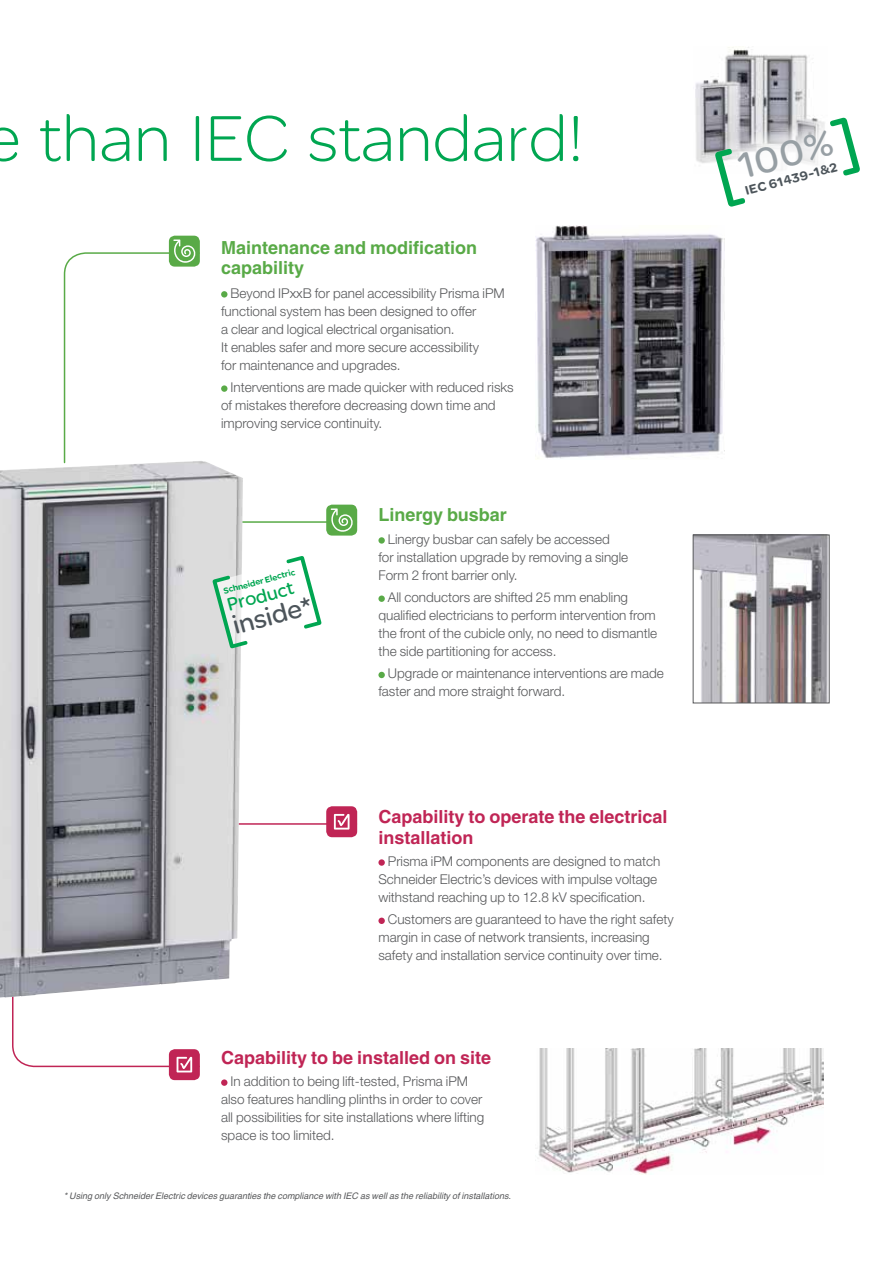
<style>
.page{position:relative;width:893px;height:1263px;background:#fff}
.page>*{position:absolute;margin:0;border:0;box-sizing:border-box;transform-origin:0 0}
.t1{font:300 69px "SE Optimist";color:#00a651}
.t2{font:38.25px "SE Optimist";color:#979fa4}
.t3{font:27px "SE Optimist";color:#4d555b}
.t4{font:19.5px "SE Optimist";color:#00a651}
.t5{font:700 18px/21.6px "Helvetica";color:#c02555}
.t6{font:700 18px/19.5px "Helvetica";color:#59aa47}
.t7{font:300 13.5px/18px "Helvetica Neue";color:#58595b}
.t8{font:900 13.5px "SE Optimist";color:#4d555b}
.t9{font:italic 9px "Helvetica";color:#58595b}
.t10{font:900 9px "SE Optimist";color:#00a651}
</style>
<div class="page">
<img style="left:695px;top:47px;width:113px;height:116px">
<div style="left:378px;top:859px;width:7px;height:7px;background:#c02555;border-radius:50%"></div>
<div style="left:378px;top:918px;width:7px;height:6px;background:#c02555;border-radius:50%"></div>
<div style="left:221px;top:1079px;width:6px;height:7px;background:#c02555;border-radius:50%"></div>
<img style="left:536px;top:225px;width:189px;height:234px">
<img style="left:695px;top:537px;width:132px;height:164px">
<div style="left:693px;top:535px;width:136px;height:168px;border:1px solid #58595b"></div>
<img style="left:538px;top:1049px;width:286px;height:125px">
<img style="left:0;top:461px;width:243px;height:536px">
<div style="left:221px;top:291px;width:6px;height:7px;background:#59aa47;border-radius:50%"></div>
<div style="left:221px;top:385px;width:6px;height:7px;background:#59aa47;border-radius:50%"></div>
<div style="left:378px;top:537px;width:7px;height:7px;background:#59aa47;border-radius:50%"></div>
<div style="left:378px;top:595px;width:7px;height:7px;background:#59aa47;border-radius:50%"></div>
<div style="left:378px;top:672px;width:7px;height:6px;background:#59aa47;border-radius:50%"></div>
<div style="left:169px;top:236px;width:31px;height:31px;background:#59aa47;border-radius:6px"></div>
<svg style="left:63px;top:239px;width:138px;height:225px"></svg>
<div style="left:326px;top:505px;width:31px;height:31px;background:#59aa47;border-radius:6px"></div>
<svg style="left:63px;top:508px;width:295px;height:154px"></svg>
<div style="left:326px;top:806px;width:31px;height:31px;background:#c02555;border-radius:6px"></div>
<div style="left:169px;top:1049px;width:31px;height:31px;background:#c02555;border-radius:6px"></div>
<svg style="left:11px;top:814px;width:347px;height:258px"></svg>
<svg style="left:715px;top:111px;width:145px;height:96px"></svg>
<h1 class="t1" style="left:-16px;top:93px;width:601px">e than IEC standard!</h1>
<h3 class="t6" style="left:221px;top:238px;width:258px">Maintenance and modification capability</h3>
<p class="t7" style="left:221px;top:283px;width:285px;text-indent:9px">Beyond IPxxB for panel accessibility Prisma iPM functional system has been designed to offer<br>a clear and logical electrical organisation.<br>It enables safer and more secure accessibility<br>for maintenance and upgrades.</p>
<p class="t7" style="left:221px;top:378px;width:294px;text-indent:9px">Interventions are made quicker with reduced risks of mistakes therefore decreasing down time and improving service continuity.</p>
<p class="t10" style="left:222px;top:585px;width:75px;rotate:-15deg">Schneider Electric</p>
<h3 class="t4" style="left:224px;top:592px;width:70px;rotate:-15deg">Product</h3>
<h3 class="t3" style="left:228px;top:607px;width:83px;rotate:-15deg">inside*</h3>
<h3 class="t6" style="left:378px;top:505px;width:130px">Linergy busbar</h3>
<p class="t7" style="left:378px;top:529px;width:251px;text-indent:9px">Linergy busbar can safely be accessed for installation upgrade by removing a single<br>Form 2 front barrier only.</p>
<p class="t7" style="left:378px;top:588px;width:280px;text-indent:9px">All conductors are shifted 25 mm enabling qualified electricians to perform intervention from the front of the cubicle only, no need to dismantle the side partitioning for access.</p>
<p class="t7" style="left:378px;top:664px;width:287px;text-indent:9px">Upgrade or maintenance interventions are made faster and more straight forward.</p>
<h3 class="t5" style="left:378px;top:805px;width:291px">Capability to operate the electrical installation</h3>
<p class="t7" style="left:378px;top:852px;width:283px;text-indent:9px">Prisma iPM components are designed to match<br>Schneider Electric’s devices with impulse voltage withstand reaching up to 12.8 kV specification.</p>
<p class="t7" style="left:378px;top:910px;width:297px;text-indent:9px">Customers are guaranteed to have the right safety margin in case of network transients, increasing safety and installation service continuity over time.</p>
<h3 class="t5" style="left:221px;top:1046px;width:272px">Capability to be installed on site</h3>
<p class="t7" style="left:221px;top:1072px;width:265px;text-indent:9px">In addition to being lift-tested, Prisma iPM also features handling plinths in order to cover all possibilities for site installations where lifting space is too limited.</p>
<p class="t9" style="left:64px;top:1191px;width:449px">* Using only Schneider Electric devices guaranties the compliance with IEC as well as the reliability of installations.</p>
<h2 class="t2" style="left:732px;top:141px;width:98px;rotate:-15deg">100%</h2>
<p class="t8" style="left:743px;top:182px;width:96px;rotate:-15deg">IEC 61439-1&amp;2</p>
</div>
